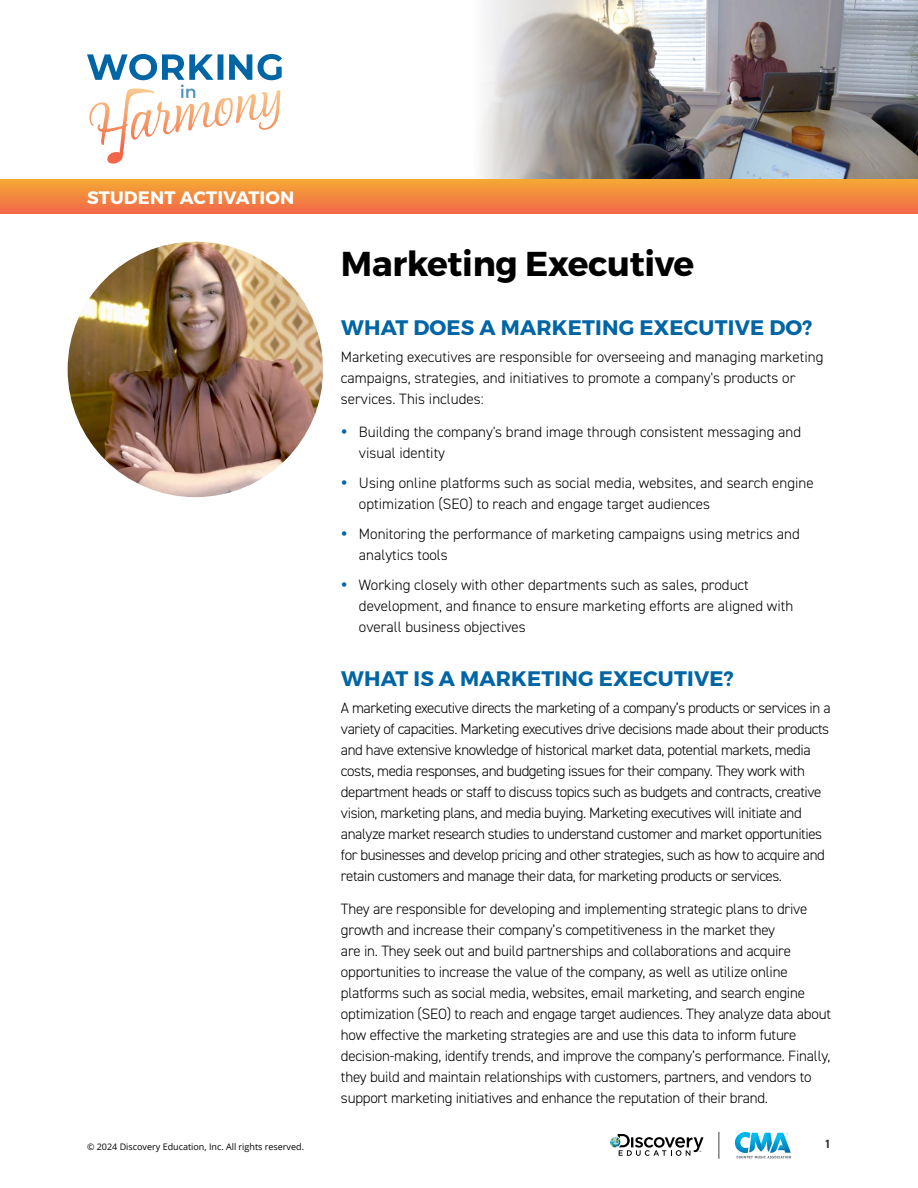
<style>
.page{position:relative;width:918px;height:1188px;background:#fff}
.page>*{position:absolute;margin:0;border:0;box-sizing:border-box;transform-origin:0 0}
.t1{font:700 34.5px "Montserrat";letter-spacing:-.01em;color:#000}
.t2{font:700 21px "Montserrat";letter-spacing:.01em;color:#0065a4}
.t3{font:700 18px "Montserrat";letter-spacing:.01em;color:#fff}
.t4{font:300 15px/21px "DIN2014";letter-spacing:-.015em;color:#000}
.t5{font:700 12px "DIN2014";color:#343333}
.t6{font:9px "Open Sans";color:#000}
</style>
<div class="page">
<img style="left:644px;top:0;width:274px;height:179px">
<svg style="left:480px;top:0;width:164px;height:179px;background:#aaa5a0"></svg>
<svg style="left:610px;top:1134px;width:94px;height:22px"></svg>
<svg style="left:718px;top:1132px;width:1px;height:27px"></svg>
<div style="left:0;top:179px;width:918px;height:34px;background:linear-gradient(to bottom,#f4a934,#f26b48)"></div>
<svg style="left:87px;top:54px;width:195px;height:110px"></svg>
<svg style="left:735px;top:1132px;width:56px;height:26px"></svg>
<img style="left:68px;top:242px;width:255px;height:255px;border-radius:128px">
<p class="t3" style="left:87px;top:187px;width:209px">STUDENT ACTIVATION</p>
<h1 class="t1" style="left:341px;top:243px;width:355px">Marketing Executive</h1>
<h2 class="t2" style="left:341px;top:315px;width:473px">WHAT DOES A MARKETING EXECUTIVE DO?</h2>
<p class="t4" style="left:341px;top:347px;width:484px">Marketing executives are responsible for overseeing and managing marketing campaigns, strategies, and initiatives to promote a company's products or services. This includes:</p>
<p class="t4" style="left:359px;top:422px;width:444px">Building the company's brand image through consistent messaging and visual identity</p>
<p class="t4" style="left:359px;top:473px;width:456px">Using online platforms such as social media, websites, and search engine optimization (SEO) to reach and engage target audiences</p>
<p class="t4" style="left:359px;top:524px;width:442px">Monitoring the performance of marketing campaigns using metrics and analytics tools</p>
<p class="t4" style="left:359px;top:575px;width:436px">Working closely with other departments such as sales, product development, and finance to ensure marketing efforts are aligned with overall business objectives</p>
<h2 class="t2" style="left:341px;top:666px;width:394px">WHAT IS A MARKETING EXECUTIVE?</h2>
<p class="t4" style="left:341px;top:698px;width:491px">A marketing executive directs the marketing of a company’s products or services in a variety of capacities. Marketing executives drive decisions made about their products and have extensive knowledge of historical market data, potential markets, media costs, media responses, and budgeting issues for their company. They work with department heads or staff to discuss topics such as budgets and contracts, creative vision, marketing plans, and media buying. Marketing executives will initiate and analyze market research studies to understand customer and market opportunities for businesses and develop pricing and other strategies, such as how to acquire and retain customers and manage their data, for marketing products or services.</p>
<p class="t4" style="left:341px;top:899px;width:491px">They are responsible for developing and implementing strategic plans to drive growth and increase their company’s competitiveness in the market they<br>are in. They seek out and build partnerships and collaborations and acquire opportunities to increase the value of the company, as well as utilize online platforms such as social media, websites, email marketing, and search engine optimization (SEO) to reach and engage target audiences. They analyze data about how effective the marketing strategies are and use this data to inform future decision-making, identify trends, and improve the company’s performance. Finally, they build and maintain relationships with customers, partners, and vendors to support marketing initiatives and enhance the reputation of their brand.</p>
<p class="t6" style="left:87px;top:1141px;width:219px">© 2024 Discovery Education, Inc. All rights reserved.</p>
<p class="t5" style="left:825px;top:1136px;width:8px">1</p>
</div>
